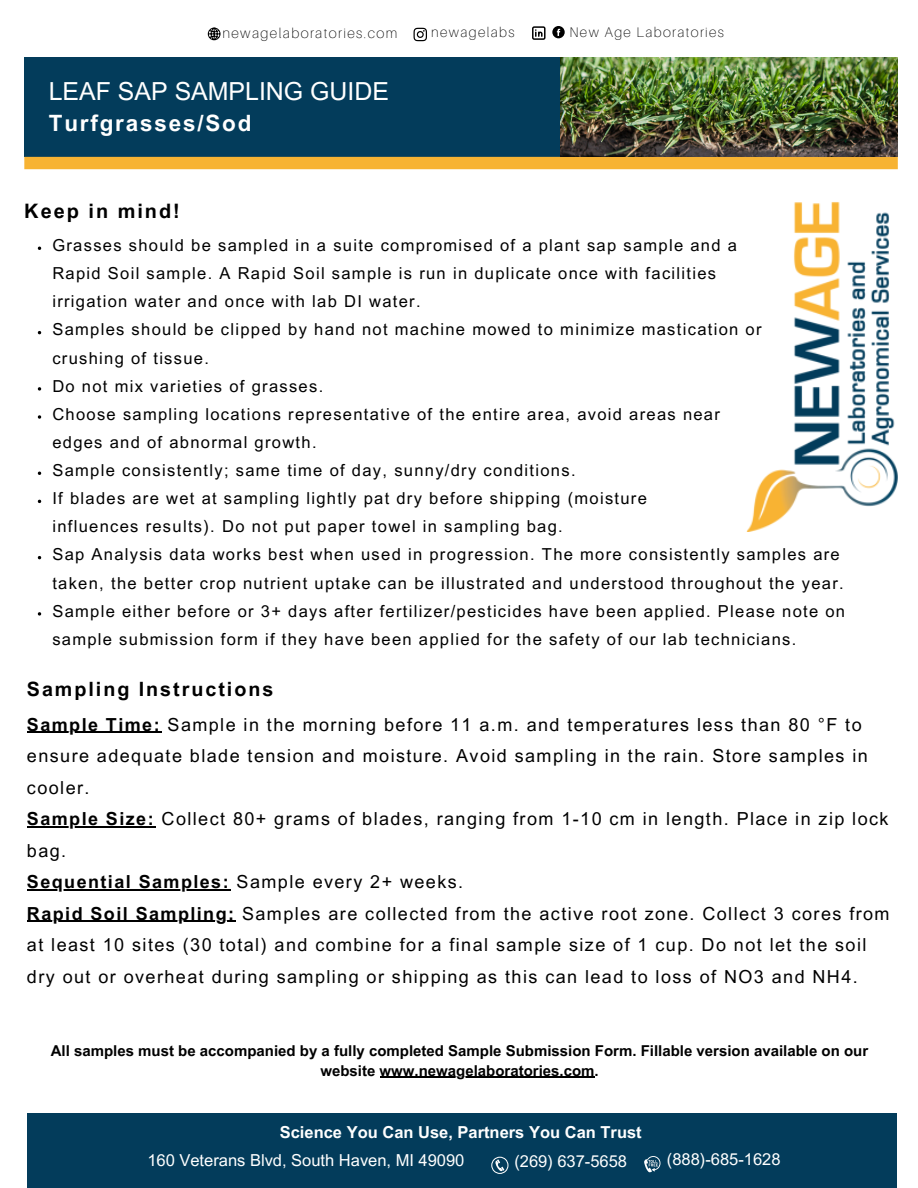
<style>
.page{position:relative;width:918px;height:1188px;background:#fff}
.page>*{position:absolute;margin:0;border:0;box-sizing:border-box;transform-origin:0 0}
.t1{font:24.9px "Arial MT Pro";color:#fff}
.t2{font:700 22.5px "Arial MT Pro";letter-spacing:.08em;color:#fff}
.t3{font:700 19.95px "Arial MT Pro";letter-spacing:.1em;color:#000}
.t4{font:700 19.65px "Arial MT Pro";letter-spacing:.1em;color:#000}
.t5{font:18px/31.5px "Arial MT Pro";letter-spacing:.08em;color:#000}
.t6{font:16.5px/28.2px "Arial MT Pro";letter-spacing:.08em;color:#000}
.t7{font:16.5px "Arial MT Pro";color:#fff}
.t8{font:700 16.5px "Arial MT Pro";color:#fff}
.t9{font:700 15px/20.2px "Arial MT Pro";color:#000;text-align:center}
.t10{font:100 14.1px "Aileron";letter-spacing:.1em;color:#000}
.t11{font:100 13.95px "Aileron";letter-spacing:.1em;color:#000}
.s1{font-weight:700}
</style>
<div class="page">
<svg style="left:38px;top:387px;width:3px;height:4px"></svg>
<svg style="left:38px;top:415px;width:3px;height:4px"></svg>
<svg style="left:38px;top:612px;width:3px;height:4px"></svg>
<img style="left:747px;top:202px;width:151px;height:329px">
<svg style="left:208px;top:28px;width:12px;height:12px"></svg>
<svg style="left:414px;top:28px;width:13px;height:13px"></svg>
<svg style="left:552px;top:26px;width:13px;height:12px"></svg>
<svg style="left:532px;top:26px;width:14px;height:14px"></svg>
<div style="left:27px;top:1113px;width:869px;height:75px;background:#033c5b"></div>
<svg style="left:491px;top:1157px;width:17px;height:17px"></svg>
<svg style="left:644px;top:1156px;width:16px;height:17px"></svg>
<div style="left:24px;top:58px;width:546px;height:99px;background:#033c5b"></div>
<div style="left:24px;top:157px;width:874px;height:12px;background:#f7b333"></div>
<hr style="left:27px;top:732px;width:134px;height:1px;background:#000">
<hr style="left:27px;top:826px;width:128px;height:1px;background:#000">
<hr style="left:27px;top:889px;width:203px;height:1px;background:#000">
<hr style="left:27px;top:921px;width:209px;height:1px;background:#000">
<img style="left:560px;top:58px;width:338px;height:99px">
<hr style="left:380px;top:1077px;width:215px;height:1px;background:#000">
<h3 class="t10" style="left:222px;top:24px;width:177px">newagelaboratories.com</h3>
<p class="t11" style="left:431px;top:24px;width:85px">newagelabs</p>
<p class="t11" style="left:569px;top:23px;width:156px">New Age Laboratories</p>
<p class="t1" style="left:49px;top:82px;width:342px">LEAF SAP SAMPLING GUIDE</p>
<p class="t2" style="left:49px;top:115px;width:204px">Turfgrasses/Sod</p>
<h2 class="t3" style="left:24px;top:204px;width:157px">Keep in mind!</h2>
<p class="t6" style="left:52px;top:233px;width:686px">Grasses should be sampled in a suite compromised of a plant sap sample and a<br>Rapid Soil sample. A Rapid Soil sample is run in duplicate once with facilities irrigation water and once with lab DI water.</p>
<p class="t6" style="left:52px;top:318px;width:711px">Samples should be clipped by hand not machine mowed to minimize mastication or crushing of tissue.</p>
<p class="t6" style="left:52px;top:374px;width:272px">Do not mix varieties of grasses.</p>
<p class="t6" style="left:52px;top:402px;width:669px">Choose sampling locations representative of the entire area, avoid areas near edges and of abnormal growth.</p>
<p class="t6" style="left:52px;top:458px;width:525px">Sample consistently; same time of day, sunny/dry conditions.</p>
<p class="t6" style="left:52px;top:486px;width:596px">If blades are wet at sampling lightly pat dry before shipping (moisture influences results). Do not put paper towel in sampling bag.</p>
<p class="t6" style="left:52px;top:543px;width:793px">Sap Analysis data works best when used in progression. The more consistently samples are taken, the better crop nutrient uptake can be illustrated and understood throughout the year.</p>
<h1 class="t6" style="left:52px;top:599px;width:794px">Sample either before or 3+ days after fertilizer/pesticides have been applied. Please note on sample submission form if they have been applied for the safety of our lab technicians.</h1>
<h5 class="t4" style="left:27px;top:682px;width:248px">Sampling Instructions</h5>
<p class="t5" style="left:27px;top:711px;width:842px"><span class="s1">Sample Time:</span> Sample in the morning before 11 a.m. and temperatures less than 80 °F to ensure adequate blade tension and moisture. Avoid sampling in the rain. Store samples in cooler.</p>
<h3 class="t5" style="left:27px;top:805px;width:863px"><span class="s1">Sample Size:</span> Collect 80+ grams of blades, ranging from 1-10 cm in length. Place in zip lock bag.</h3>
<h4 class="t5" style="left:27px;top:868px;width:438px"><span class="s1">Sequential Samples:</span> Sample every 2+ weeks.</h4>
<h5 class="t5" style="left:27px;top:900px;width:864px"><span class="s1">Rapid Soil Sampling:</span> Samples are collected from the active root zone. Collect 3 cores from at least 10 sites (30 total) and combine for a final sample size of 1 cup. Do not let the soil dry out or overheat during sampling or shipping as this can lead to loss of NO3 and NH4.</h5>
<p class="t9" style="left:51px;top:1042px;width:819px">All samples must be accompanied by a fully completed Sample Submission Form. Fillable version available on our website www.newagelaboratories.com.</p>
<p class="t8" style="left:280px;top:1126px;width:363px">Science You Can Use, Partners You Can Trust</p>
<p class="t7" style="left:147px;top:1154px;width:319px">160 Veterans Blvd, South Haven, MI 49090</p>
<p class="t7" style="left:514px;top:1155px;width:114px">(269) 637-5658</p>
<p class="t7" style="left:667px;top:1153px;width:115px">(888)-685-1628</p>
</div>
